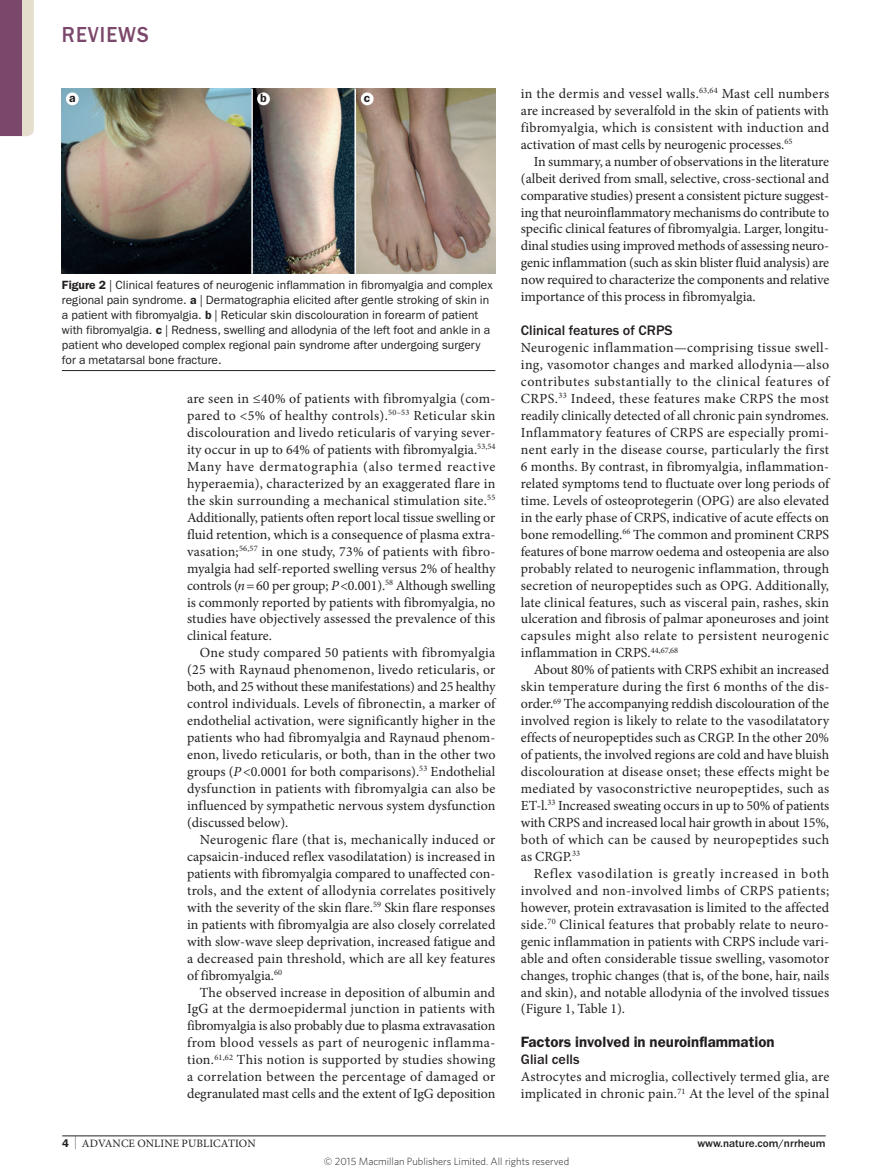
<style>
.page{position:relative;width:893px;height:1174px;background:#fff}
.page>*{position:absolute;margin:0;border:0;box-sizing:border-box;transform-origin:0 0}
.t1{font:500 22.5px "ITC Franklin Gothic Std";letter-spacing:.05em;color:#7b476a;scale:.9 1}
.Head_1{font:600 15px "ITC Franklin Gothic Std";color:#231f20}
.Head_2{font:500 14.25px "ITC Franklin Gothic Std";color:#231f20}
.Body_text{font:13.95px/17px "Minion Pro";color:#231f20;text-align:justify}
.Body_first{font:13.95px/17px "Minion Pro";letter-spacing:.01em;color:#231f20}
.Figure_caption{font:12px/15px "ITC Franklin Gothic Std";color:#231f20}
.t2{font:600 12px "ITC Franklin Gothic Std";color:#231f20}
.t3{font:500 11.7px "ITC Franklin Gothic Std";color:#231f20}
.t4{font:11.25px "Minion Pro";letter-spacing:.01em;color:#231f20}
.t5{font:500 11.25px "ITC Franklin Gothic Std";color:#231f20}
.t6{font:300 10.5px "Whitney";color:#231f20}
.s1{font-weight:600}
.s2{font-weight:400}
.s3{font-weight:600;color:#bd8e88}
.s4{font-style:italic}
.s5{font-family:"ITC Franklin Gothic Std";font-weight:600}
.s6{font-size:12.9px}
</style>
<div class="page">
<hr style="left:62px;top:1135px;width:764px;height:1px;background:#231f20">
<img style="left:62px;top:89px;width:434px;height:185px">
<div style="left:66px;top:92px;width:13px;height:13px;background:#fff;border-radius:50%"></div>
<div style="left:361px;top:92px;width:13px;height:13px;background:#fff;border-radius:50%"></div>
<div style="left:257px;top:92px;width:13px;height:13px;background:#fff;border-radius:50%"></div>
<hr style="left:251px;top:89px;width:2px;height:185px;background:#fff">
<hr style="left:354px;top:89px;width:2px;height:185px;background:#fff">
<hr style="left:62px;top:370px;width:433px;height:1px;background:#231f20">
<div style="left:22px;top:0;width:12px;height:136px;background:#e6decd"></div>
<div style="left:0;top:0;width:22px;height:136px;background:#7b476a"></div>
<h1 class="t1" style="left:62px;top:22px;width:98px">REVIEWS</h1>
<p class="t2" style="left:69px;top:91px;width:8px">a</p>
<p class="t2" style="left:260px;top:91px;width:8px">b</p>
<p class="t2" style="left:364px;top:91px;width:8px">c</p>
<p class="Figure_caption" style="left:62px;top:277px;width:432px"><span class="s1">Figure 2</span> | Clinical features of neurogenic inflammation in fibromyalgia and complex regional pain syndrome. <span class="s1">a</span> | Dermatographia elicited after gentle stroking of skin in a patient with fibromyalgia. <span class="s1">b</span> | Reticular skin discolouration in forearm of patient with fibromyalgia. <span class="s1">c</span> | Redness, swelling and allodynia of the left foot and ankle in a patient who developed complex regional pain syndrome after undergoing surgery for a metatarsal bone fracture.</p>
<p class="t3" style="left:332px;top:282px;width:165px">Nature Reviews <span class="s2">|</span> <span class="s3">Rheumatology</span></p>
<p class="Body_text" style="left:187px;top:390px;width:310px">are seen in ≤40% of patients with fibromyalgia (com&shy;pared to &lt;5% of healthy controls).<sup>50–53</sup> Reticular skin discolouration and livedo reticularis of varying sever&shy;ity occur in up to 64% of patients with fibromyalgia.<sup>53,54<br></sup>Many have dermatographia (also termed reactive hyperaemia), characterized by an exaggerated flare in the skin surrounding a mechanical stimulation site.<sup>55<br></sup>Additionally, patients often report local tissue swelling or fluid retention, which is a consequence of plasma extra&shy;vasation;<sup>56,57</sup> in one study, 73% of patients with fibro&shy;myalgia had self-reported swelling versus 2% of healthy controls (<span class="s4">n</span>=60 per group; <span class="s4">P</span>&lt;0.001).<sup>58</sup> Although swelling is commonly reported by patients with fibromyalgia, no studies have objectively assessed the prevalence of this clinical feature.</p>
<p class="Body_text" style="left:187px;top:644px;width:310px;text-indent:13px">One study compared 50 patients with fibromyalgia (25 with Raynaud phenomenon, livedo reticularis, or both, and 25 without these manifestations) and 25 healthy control individuals. Levels of fibronectin, a marker of endothelial activation, were significantly higher in the patients who had fibromyalgia and Raynaud phenom&shy;enon, livedo reticularis, or both, than in the other two groups (<span class="s4">P</span>&lt;0.0001 for both comparisons).<sup>53</sup> Endothelial dysfunction in patients with fibromyalgia can also be influenced by sympathetic nervous system dysfunction (discussed below).</p>
<p class="Body_text" style="left:187px;top:831px;width:310px;text-indent:13px">Neurogenic flare (that is, mechanically induced or capsaicin-induced reflex vasodilatation) is increased in patients with fibromyalgia compared to unaffected con&shy;trols, and the extent of allodynia correlates positively with the severity of the skin flare.<sup>59</sup> Skin flare responses in patients with fibromyalgia are also closely correlated with slow-wave sleep deprivation, increased fatigue and a decreased pain threshold, which are all key features of fibromyalgia.<sup>60</sup></p>
<p class="Body_text" style="left:187px;top:983px;width:310px;text-indent:13px">The observed increase in deposition of albumin and IgG at the dermoepidermal junction in patients with fibromyalgia is also probably due to plasma extravasation from blood vessels as part of neurogenic inflamma&shy;tion.<sup>61,62</sup> This notion is supported by studies showing a correlation between the percentage of damaged or degranulated mast cells and the extent of IgG deposition</p>
<p class="Body_text" style="left:521px;top:85px;width:310px">in the dermis and vessel walls.<sup>63,64</sup> Mast cell numbers are increased by severalfold in the skin of patients with fibromyalgia, which is consistent with induction and activation of mast cells by neurogenic processes.<sup>65</sup></p>
<p class="Body_text" style="left:521px;top:153px;width:310px;text-indent:13px">In summary, a number of observations in the literature (albeit derived from small, selective, cross-sectional and comparative studies) present a consistent picture suggest&shy;ing that neuroinflammatory mechanisms do contribute to specific clinical features of fibromyalgia. Larger, longitu&shy;dinal studies using improved methods of assessing neuro&shy;genic inflammation (such as skin blister fluid analysis) are now required to characterize the components and relative importance of this process in fibromyalgia.</p>
<p class="Head_2" style="left:521px;top:322px;width:153px">Clinical features of CRPS</p>
<p class="Body_first" style="left:521px;top:339px;width:310px">Neurogenic inflammation—comprising tissue swell&shy;ing, vasomotor changes and marked allodynia—also contributes substantially to the clinical features of CRPS.<sup>33</sup> Indeed, these features make CRPS the most readily clinically detected of all chronic pain syndromes.<br>Inflammatory features of CRPS are especially promi&shy;nent early in the disease course, particularly the first 6 months. By contrast, in fibromyalgia, inflammation&shy;related symptoms tend to fluctuate over long periods of time. Levels of osteoprotegerin (OPG) are also elevated in the early phase of CRPS, indicative of acute effects on bone remodelling.<sup>66</sup> The common and prominent CRPS features of bone marrow oedema and osteopenia are also probably related to neurogenic inflammation, through secretion of neuropeptides such as OPG. Additionally, late clinical features, such as visceral pain, rashes, skin ulceration and fibrosis of palmar aponeuroses and joint capsules might also relate to persistent neurogenic inflammation in CRPS.<sup>44,67,68</sup></p>
<p class="Body_text" style="left:521px;top:661px;width:310px;text-indent:13px">About 80% of patients with CRPS exhibit an increased skin temperature during the first 6 months of the dis&shy;order.<sup>69</sup> The accompanying reddish discolouration of the involved region is likely to relate to the vasodilatatory effects of neuropeptides such as CRGP. In the other 20% of patients, the involved regions are cold and have bluish discolouration at disease onset; these effects might be mediated by vasoconstrictive neuropeptides, such as ET‑l.<sup>33</sup> Increased sweating occurs in up to 50% of patients with CRPS and increased local hair growth in about 15%, both of which can be caused by neuropeptides such as CRGP.<sup>33</sup></p>
<p class="Body_text" style="left:521px;top:865px;width:310px;text-indent:13px">Reflex vasodilation is greatly increased in both involved and non-involved limbs of CRPS patients; however, protein extravasation is limited to the affected side.<sup>70</sup> Clinical features that probably relate to neuro&shy;genic inflammation in patients with CRPS include vari&shy;able and often considerable tissue swelling, vasomotor changes, trophic changes (that is, of the bone, hair, nails and skin), and notable allodynia of the involved tissues (Figure 1, Table 1).</p>
<p class="Head_1" style="left:521px;top:1033px;width:255px">Factors involved in neuroinflammation</p>
<p class="Head_2" style="left:521px;top:1051px;width:60px">Glial cells</p>
<p class="Body_first" style="left:521px;top:1068px;width:310px">Astrocytes and microglia, collectively termed glia, are implicated in chronic pain.<sup>71</sup> At the level of the spinal</p>
<p class="t4" style="left:62px;top:1135px;width:195px"><span class="s5">4</span> <span class="s6">|</span> ADVANCE ONLINE PUBLICATION</p>
<p class="t5" style="left:697px;top:1136px;width:130px">www.nature.com/nrrheum</p>
<p class="t6" style="left:324px;top:1154px;width:247px">© 2015 Macmillan Publishers Limited. All rights reserved</p>
</div>
